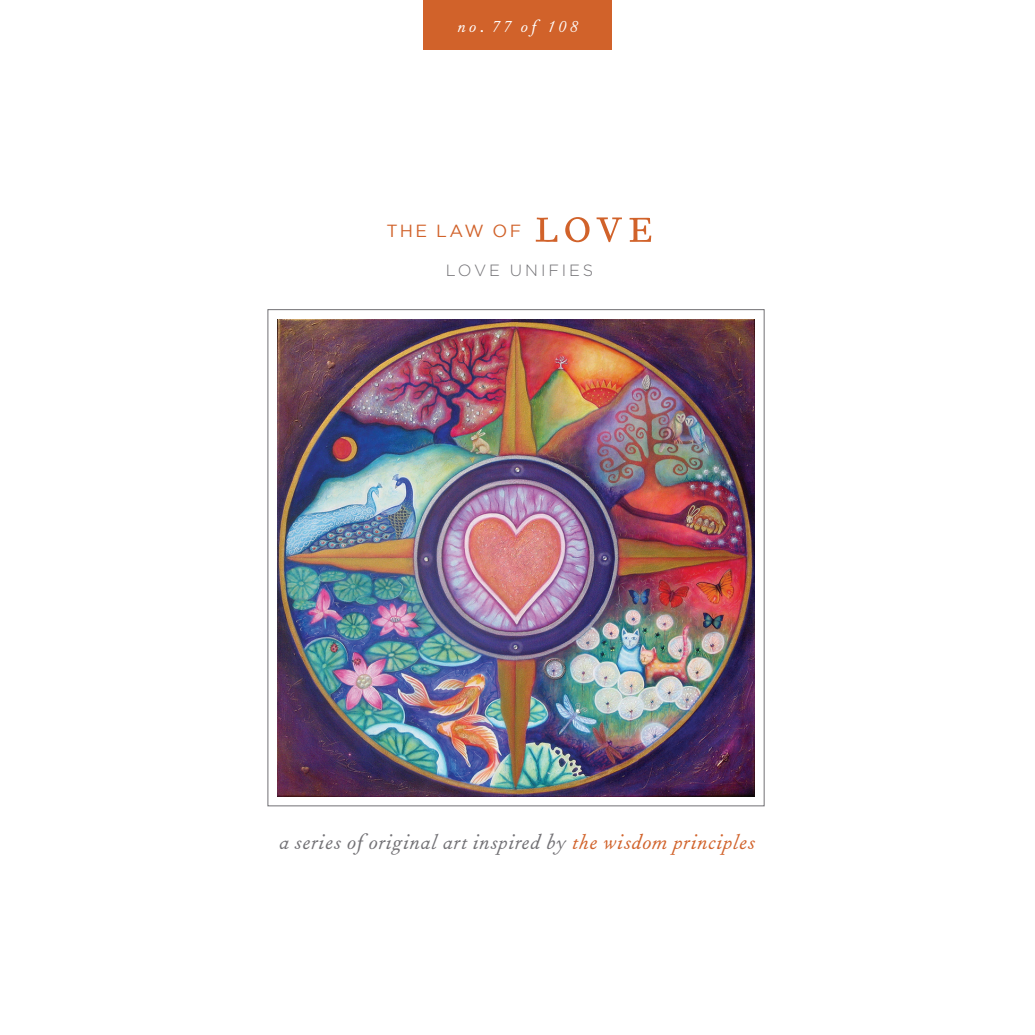
<style>
.page{position:relative;width:1035px;height:1035px;background:#fff}
.page>*{position:absolute;margin:0;border:0;box-sizing:border-box;transform-origin:0 0}
.Cover_Caption{font:italic 23.5px "Fournier";letter-spacing:.025em;color:#717074}
.Cover_Law_Title{font:italic 18.75px "Fournier";letter-spacing:.19em;color:#fff}
.Cover_Law_Title-2{font:17.5px "Gotham";letter-spacing:.13em;color:#d1622a}
.Cover_Law_Title-3{font:300 16.25px "Gotham";letter-spacing:.175em;color:#717074}
.s1{font-family:"Fournier Expert";font-size:57.5px}
.s2{color:#d1622a}
</style>
<div class="page">
<div style="left:423px;top:0;width:189px;height:49px;background:#d1622a"></div>
<img style="left:278px;top:319px;width:477px;height:477px">
<p class="Cover_Law_Title" style="left:458px;top:16px;width:121px">no. 77 of 108</p>
<p class="Cover_Law_Title-2" style="left:387px;top:221px;width:268px">THE LAW OF <span class="s1">love</span></p>
<p class="Cover_Law_Title-3" style="left:446px;top:261px;width:149px">LOVE UNIFIES</p>
<p class="Cover_Caption" style="left:279px;top:830px;width:478px">a series of original art inspired by <span class="s2">the wisdom principles</span></p>
</div>
